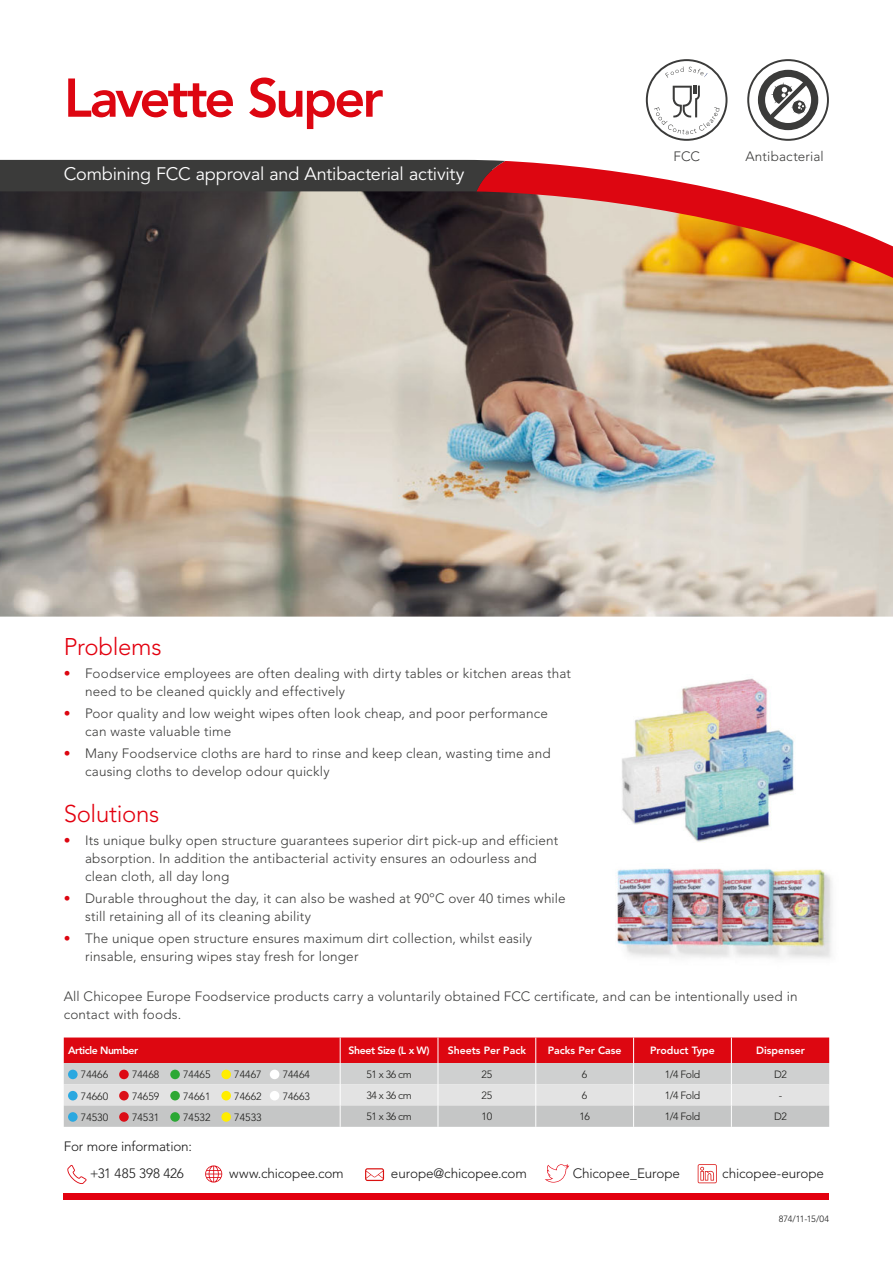
<style>
.page{position:relative;width:893px;height:1263px;background:#fff}
.page>*{position:absolute;margin:0;border:0;box-sizing:border-box;transform-origin:0 0}
.t1{font:800 54px "Avenir";letter-spacing:-.055em;color:#dd0611}
.t2{font:300 24px "Avenir";letter-spacing:-.015em;color:#e3000f}
.t3{font:18px "Avenir";letter-spacing:-.015em;color:#fff}
.t4{font:300 13.5px/18px "Avenir";letter-spacing:.01em;color:#3b3b3a}
.t5{font:300 13.5px "Avenir";letter-spacing:-.01em;color:#1a1a1a}
.t6{font:300 10.5px "Avenir";color:#1a1a18}
.t7{font:800 10.5px "Avenir";color:#fff}
.t8{font:800 10.5px "Avenir";letter-spacing:-.04em;color:#fff}
.t9{font:300 9px "Avenir";letter-spacing:-.035em;color:#1a1a1a}
.s1{color:#dd0611}
</style>
<div class="page">
<img style="left:0;top:250px;width:893px;height:367px">
<svg style="left:0;top:159px;width:475px;height:91px;background:#7f7c7d"></svg>
<svg style="left:18px;top:161px;width:875px;height:126px;background:#a07969"></svg>
<svg style="left:64px;top:1037px;width:765px;height:90px;background:#d6999c"></svg>
<div style="left:68px;top:1070px;width:10px;height:9px;background:#2aa8e0;border-radius:50%"></div>
<div style="left:119px;top:1070px;width:10px;height:9px;background:#dd0a15;border-radius:50%"></div>
<div style="left:170px;top:1070px;width:10px;height:9px;background:#2ba834;border-radius:50%"></div>
<div style="left:221px;top:1070px;width:10px;height:9px;background:#ffed00;border-radius:50%"></div>
<div style="left:270px;top:1070px;width:9px;height:9px;background:#fff;border-radius:50%"></div>
<div style="left:68px;top:1091px;width:10px;height:9px;background:#2aa8e0;border-radius:50%"></div>
<div style="left:119px;top:1091px;width:10px;height:9px;background:#db1018;border-radius:50%"></div>
<div style="left:170px;top:1091px;width:10px;height:9px;background:#2fa834;border-radius:50%"></div>
<div style="left:221px;top:1091px;width:10px;height:9px;background:#ffed00;border-radius:50%"></div>
<div style="left:270px;top:1091px;width:9px;height:9px;background:#fff;border-radius:50%"></div>
<div style="left:68px;top:1112px;width:10px;height:10px;background:#2aa8e0;border-radius:50%"></div>
<div style="left:119px;top:1112px;width:10px;height:10px;background:#dc0d17;border-radius:50%"></div>
<div style="left:170px;top:1112px;width:10px;height:10px;background:#2ba834;border-radius:50%"></div>
<div style="left:221px;top:1112px;width:10px;height:10px;background:#ffed00;border-radius:50%"></div>
<div style="left:0;top:160px;width:505px;height:31px;background:#3b3b3a"></div>
<img style="left:622px;top:678px;width:172px;height:165px">
<img style="left:615px;top:868px;width:217px;height:90px">
<div style="left:743px;top:55px;width:90px;height:90px;border:3px solid #fff;border-radius:50%"></div>
<svg style="left:747px;top:59px;width:82px;height:82px"></svg>
<div style="left:642px;top:55px;width:89px;height:90px;border:3px solid #fff;border-radius:50%"></div>
<svg style="left:646px;top:59px;width:81px;height:82px"></svg>
<div style="left:64px;top:1193px;width:765px;height:6px;background:#e3000f"></div>
<svg style="left:67px;top:1165px;width:20px;height:19px"></svg>
<svg style="left:205px;top:1165px;width:17px;height:17px"></svg>
<svg style="left:365px;top:1168px;width:19px;height:13px"></svg>
<svg style="left:545px;top:1164px;width:24px;height:18px"></svg>
<svg style="left:698px;top:1164px;width:19px;height:19px"></svg>
<h1 class="t1" style="left:64px;top:66px;width:321px">Lavette Super</h1>
<h3 class="t3" style="left:64px;top:164px;width:402px">Combining FCC approval and Antibacterial activity</h3>
<p class="t4" style="left:673px;top:147px;width:28px">FCC</p>
<p class="t4" style="left:745px;top:147px;width:80px">Antibacterial</p>
<h2 class="t2" style="left:64px;top:633px;width:99px">Problems</h2>
<p class="t4" style="left:85px;top:664px;width:487px;text-indent:-21px"><span class="s1">•</span> Foodservice employees are often dealing with dirty tables or kitchen areas that need to be cleaned quickly and effectively</p>
<p class="t4" style="left:85px;top:704px;width:464px;text-indent:-21px"><span class="s1">•</span> Poor quality and low weight wipes often look cheap, and poor performance can waste valuable time</p>
<p class="t4" style="left:85px;top:744px;width:467px;text-indent:-21px"><span class="s1">•</span> Many Foodservice cloths are hard to rinse and keep clean, wasting time and causing cloths to develop odour quickly</p>
<h2 class="t2" style="left:64px;top:800px;width:97px">Solutions</h2>
<p class="t4" style="left:85px;top:831px;width:475px;text-indent:-21px"><span class="s1">•</span> Its unique bulky open structure guarantees superior dirt pick-up and efficient absorption. In addition the antibacterial activity ensures an odourless and clean cloth, all day long</p>
<p class="t4" style="left:85px;top:889px;width:482px;text-indent:-21px"><span class="s1">•</span> Durable throughout the day, it can also be washed at 90ºC over 40 times while still retaining all of its cleaning ability</p>
<p class="t4" style="left:85px;top:929px;width:448px;text-indent:-21px"><span class="s1">•</span> The unique open structure ensures maximum dirt collection, whilst easily rinsable, ensuring wipes stay fresh for longer</p>
<p class="t4" style="left:64px;top:987px;width:735px">All Chicopee Europe Foodservice products carry a voluntarily obtained FCC certificate, and can be intentionally used in contact with foods.</p>
<p class="t8" style="left:68px;top:1044px;width:72px">Article Number</p>
<p class="t8" style="left:349px;top:1044px;width:82px">Sheet Size (L x W)</p>
<p class="t7" style="left:448px;top:1044px;width:80px">Sheets Per Pack</p>
<p class="t7" style="left:548px;top:1044px;width:75px">Packs Per Case</p>
<p class="t7" style="left:650px;top:1044px;width:66px">Product Type</p>
<p class="t7" style="left:756px;top:1044px;width:50px">Dispenser</p>
<p class="t6" style="left:81px;top:1069px;width:29px">74466</p>
<p class="t6" style="left:132px;top:1069px;width:29px">74468</p>
<p class="t6" style="left:183px;top:1069px;width:29px">74465</p>
<p class="t6" style="left:234px;top:1069px;width:29px">74467</p>
<p class="t6" style="left:283px;top:1069px;width:29px">74464</p>
<p class="t6" style="left:366px;top:1068px;width:47px">51 x 36 cm</p>
<p class="t6" style="left:482px;top:1068px;width:12px">25</p>
<p class="t6" style="left:582px;top:1068px;width:7px">6</p>
<p class="t6" style="left:665px;top:1068px;width:37px">1/4 Fold</p>
<p class="t6" style="left:774px;top:1068px;width:14px">D2</p>
<p class="t6" style="left:81px;top:1090px;width:29px">74660</p>
<p class="t6" style="left:132px;top:1090px;width:29px">74659</p>
<p class="t6" style="left:183px;top:1090px;width:29px">74661</p>
<p class="t6" style="left:234px;top:1090px;width:29px">74662</p>
<p class="t6" style="left:283px;top:1090px;width:29px">74663</p>
<p class="t6" style="left:366px;top:1089px;width:47px">34 x 36 cm</p>
<p class="t6" style="left:482px;top:1089px;width:12px">25</p>
<p class="t6" style="left:582px;top:1089px;width:7px">6</p>
<p class="t6" style="left:665px;top:1089px;width:37px">1/4 Fold</p>
<p class="t6" style="left:779px;top:1089px;width:5px">-</p>
<p class="t6" style="left:81px;top:1111px;width:29px">74530</p>
<p class="t6" style="left:132px;top:1111px;width:29px">74531</p>
<p class="t6" style="left:183px;top:1111px;width:29px">74532</p>
<p class="t6" style="left:234px;top:1111px;width:29px">74533</p>
<p class="t6" style="left:366px;top:1110px;width:47px">51 x 36 cm</p>
<p class="t6" style="left:482px;top:1110px;width:12px">10</p>
<p class="t6" style="left:579px;top:1110px;width:12px">16</p>
<p class="t6" style="left:665px;top:1110px;width:37px">1/4 Fold</p>
<p class="t6" style="left:774px;top:1110px;width:14px">D2</p>
<p class="t5" style="left:64px;top:1138px;width:130px">For more information:</p>
<p class="t5" style="left:90px;top:1165px;width:96px">+31 485 398 426</p>
<p class="t5" style="left:229px;top:1165px;width:116px">www.chicopee.com</p>
<p class="t5" style="left:391px;top:1165px;width:138px">europe@chicopee.com</p>
<p class="t5" style="left:573px;top:1165px;width:109px">Chicopee_Europe</p>
<p class="t5" style="left:722px;top:1165px;width:103px">chicopee-europe</p>
<p class="t9" style="left:779px;top:1213px;width:52px">874/11-15/04</p>
</div>
